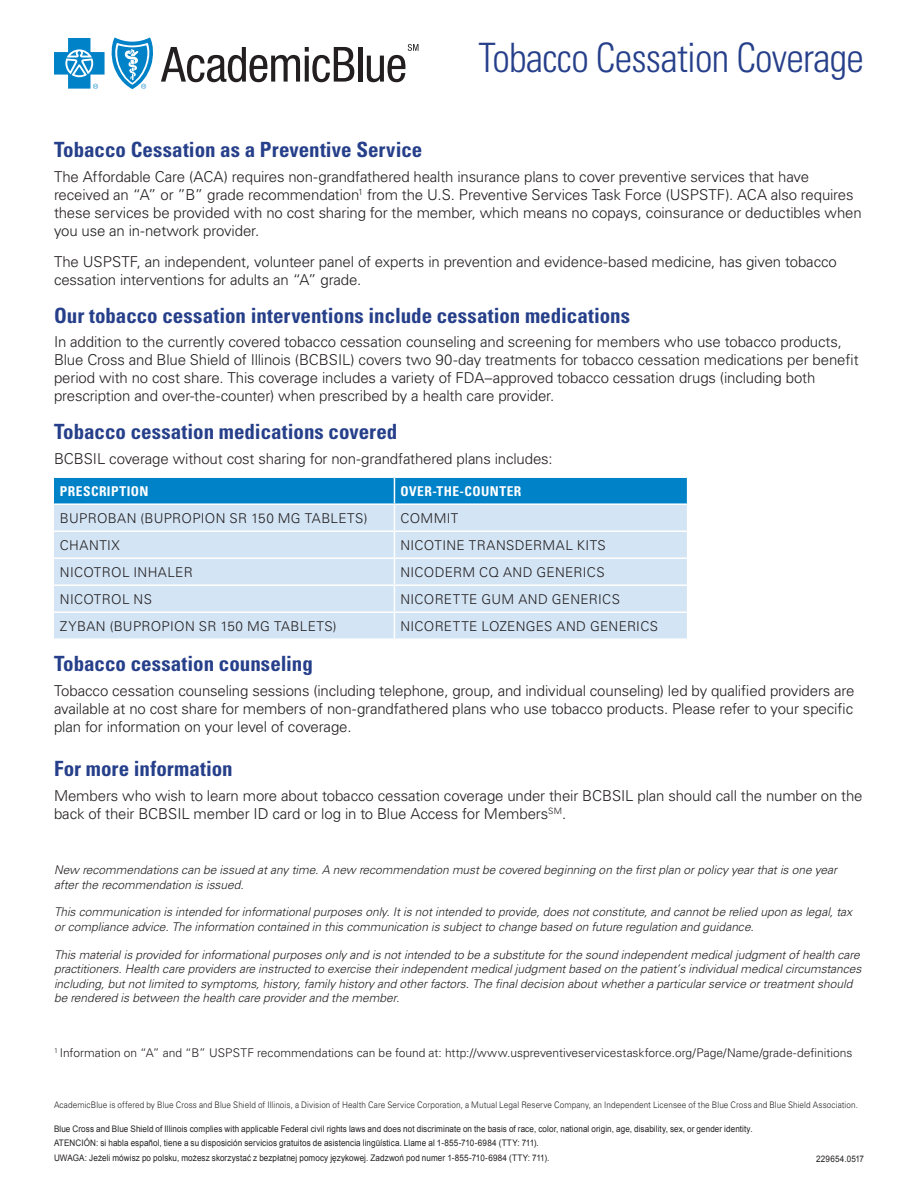
<style>
.page{position:relative;width:918px;height:1188px;background:#fff}
.page>*{position:absolute;margin:0;border:0;box-sizing:border-box;transform-origin:0 0}
.t1{font:300 condensed 40.5px "Univers LT Std";letter-spacing:-.02em;color:#263f8a}
.t2{font:700 condensed 21px "Univers LT Std";color:#263f8a}
.t3{font:300 15px/18px "Univers LT Std";letter-spacing:-.01em;color:#231f20}
.t4{font:300 13.5px "Univers LT Std";letter-spacing:.025em;color:#231f20}
.t5{font:700 condensed 13.5px "Univers LT Std";letter-spacing:.035em;color:#fff}
.t6{font:italic 300 12px/14.4px "Univers LT Std";color:#231f20}
.t7{font:300 12px "Univers LT Std";color:#231f20}
.t8{font:9px/14.9px "Arial";letter-spacing:.01em;color:#231f20;scale:.9 1}
.t9{font:300 9px "Univers LT Std";letter-spacing:.01em;color:#231f20;scale:.91 1}
</style>
<div class="page">
<svg style="left:161px;top:47px;width:193px;height:35px"></svg>
<hr style="left:358px;top:47px;width:4px;height:35px;background:#231f20">
<svg style="left:367px;top:44px;width:51px;height:38px"></svg>
<svg style="left:54px;top:38px;width:51px;height:51px"></svg>
<svg style="left:111px;top:37px;width:42px;height:52px"></svg>
<svg style="left:54px;top:477px;width:633px;height:161px;background:#b1d4ec"></svg>
<hr style="left:54px;top:530px;width:340px;height:2px;background:#fff">
<hr style="left:394px;top:557px;width:293px;height:2px;background:#fff">
<hr style="left:54px;top:557px;width:340px;height:2px;background:#fff">
<hr style="left:394px;top:584px;width:293px;height:2px;background:#fff">
<hr style="left:54px;top:584px;width:340px;height:2px;background:#fff">
<hr style="left:394px;top:611px;width:293px;height:2px;background:#fff">
<hr style="left:54px;top:611px;width:340px;height:2px;background:#fff">
<h1 class="t1" style="left:479px;top:34px;width:387px">Tobacco Cessation Coverage</h1>
<h2 class="t2" style="left:54px;top:137px;width:370px">Tobacco Cessation as a Preventive Service</h2>
<p class="t3" style="left:54px;top:167px;width:809px">The Affordable Care (ACA) requires non-grandfathered health insurance plans to cover preventive services that have received an “A” or ”B” grade recommendation<sup>1</sup> from the U.S. Preventive Services Task Force (USPSTF). ACA also requires these services be provided with no cost sharing for the member, which means no copays, coinsurance or deductibles when you use an in-network provider.</p>
<p class="t3" style="left:54px;top:253px;width:784px">The USPSTF, an independent, volunteer panel of experts in prevention and evidence-based medicine, has given tobacco cessation interventions for adults an “A” grade.</p>
<h2 class="t2" style="left:54px;top:302px;width:578px">Our tobacco cessation interventions include cessation medications</h2>
<p class="t3" style="left:54px;top:333px;width:806px">In addition to the currently covered tobacco cessation counseling and screening for members who use tobacco products, Blue Cross and Blue Shield of Illinois (BCBSIL) covers two 90-day treatments for tobacco cessation medications per benefit period with no cost share. This coverage includes a variety of FDA–approved tobacco cessation drugs (including both prescription and over-the-counter) when prescribed by a health care provider.</p>
<h2 class="t2" style="left:54px;top:419px;width:345px">Tobacco cessation medications covered</h2>
<p class="t3" style="left:54px;top:449px;width:500px">BCBSIL coverage without cost sharing for non-grandfathered plans includes:</p>
<p class="t5" style="left:60px;top:483px;width:90px">PRESCRIPTION</p>
<p class="t5" style="left:400px;top:483px;width:123px">OVER-THE-COUNTER</p>
<p class="t4" style="left:60px;top:510px;width:309px">BUPROBAN (BUPROPION SR 150 MG TABLETS)</p>
<p class="t4" style="left:400px;top:510px;width:59px">COMMIT</p>
<p class="t4" style="left:60px;top:537px;width:61px">CHANTIX</p>
<p class="t4" style="left:400px;top:537px;width:207px">NICOTINE TRANSDERMAL KITS</p>
<p class="t4" style="left:60px;top:564px;width:134px">NICOTROL INHALER</p>
<p class="t4" style="left:400px;top:564px;width:206px">NICODERM CQ AND GENERICS</p>
<p class="t4" style="left:60px;top:591px;width:93px">NICOTROL NS</p>
<p class="t4" style="left:400px;top:591px;width:221px">NICORETTE GUM AND GENERICS</p>
<p class="t4" style="left:60px;top:618px;width:278px">ZYBAN (BUPROPION SR 150 MG TABLETS)</p>
<p class="t4" style="left:400px;top:618px;width:259px">NICORETTE LOZENGES AND GENERICS</p>
<h2 class="t2" style="left:54px;top:651px;width:260px">Tobacco cessation counseling</h2>
<p class="t3" style="left:54px;top:682px;width:802px;text-align:justify">Tobacco cessation counseling sessions (including telephone, group, and individual counseling) led by qualified providers are available at no cost share for members of non-grandfathered plans who use tobacco products. Please refer to your specific plan for information on your level of coverage.</p>
<h2 class="t2" style="left:54px;top:756px;width:180px">For more information</h2>
<p class="t3" style="left:54px;top:787px;width:810px">Members who wish to learn more about tobacco cessation coverage under their BCBSIL plan should call the number on the back of their BCBSIL member ID card or log in to Blue Access for Members<sup>SM</sup>.</p>
<p class="t6" style="left:54px;top:863px;width:785px">New recommendations can be issued at any time. A new recommendation must be covered beginning on the first plan or policy year that is one year after the recommendation is issued.</p>
<p class="t6" style="left:54px;top:905px;width:800px">This communication is intended for informational purposes only. It is not intended to provide, does not constitute, and cannot be relied upon as legal, tax or compliance advice. The information contained in this communication is subject to change based on future regulation and guidance.</p>
<p class="t6" style="left:54px;top:947px;width:809px">This material is provided for informational purposes only and is not intended to be a substitute for the sound independent medical judgment of health care practitioners. Health care providers are instructed to exercise their independent medical judgment based on the patient’s individual medical circumstances including, but not limited to symptoms, history, family history and other factors. The final decision about whether a particular service or treatment should be rendered is between the health care provider and the member.</p>
<p class="t7" style="left:54px;top:1045px;width:800px"><sup>1</sup> Information on “A” and “B” USPSTF recommendations can be found at: http://www.uspreventiveservicestaskforce.org/Page/Name/grade-definitions</p>
<p class="t9" style="left:54px;top:1099px;width:885px">AcademicBlue is offered by Blue Cross and Blue Shield of Illinois, a Division of Health Care Service Corporation, a Mutual Legal Reserve Company, an Independent Licensee of the Blue Cross and Blue Shield Association.</p>
<p class="t8" style="left:54px;top:1121px;width:778px">Blue Cross and Blue Shield of Illinois complies with applicable Federal civil rights laws and does not discriminate on the basis of race, color, national origin, age, disability, sex, or gender identity.<br>ATENCIÓN: si habla español, tiene a su disposición servicios gratuitos de asistencia lingüística. Llame al 1-855-710-6984 (TTY: 711).<br>UWAGA: Jeżeli mówisz po polsku, możesz skorzystać z bezpłatnej pomocy językowej. Zadzwoń pod numer 1-855-710-6984 (TTY: 711).</p>
<p class="t8" style="left:816px;top:1151px;width:55px">229654.0517</p>
</div>
